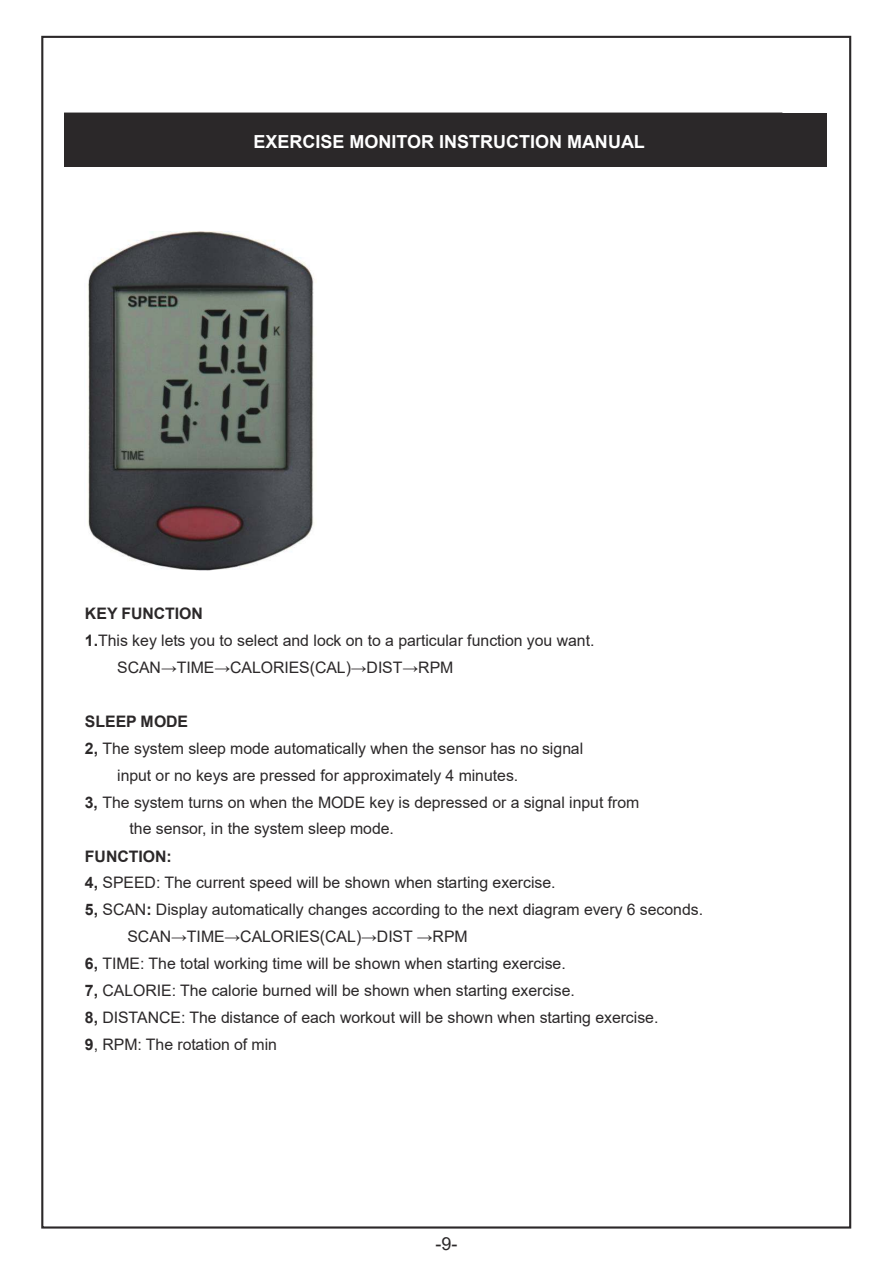
<style>
.page{position:relative;width:893px;height:1263px;background:#fff}
.page>*{position:absolute;margin:0;border:0;box-sizing:border-box;transform-origin:0 0}
.t1{font:700 18px "Arial";color:#fff}
.t2{font:18px "Arial";color:#2b2829}
.t3{font:15.9px "Arial";color:#2b2829}
.t4{font:700 15.9px "Arial";letter-spacing:-.005em;color:#2b2829}
.s1{font-weight:700}
</style>
<div class="page">
<div style="left:65px;top:113px;width:762px;height:53px;background:#2b2829"></div>
<div style="left:64px;top:113px;width:718px;height:54px;border:1px solid #2b2829"></div>
<img style="left:88px;top:232px;width:226px;height:338px">
<p class="t1" style="left:253px;top:135px;width:393px">EXERCISE MONITOR INSTRUCTION MANUAL</p>
<p class="t4" style="left:85px;top:608px;width:119px">KEY FUNCTION</p>
<p class="t3" style="left:85px;top:635px;width:511px"><span class="s1">1.</span>This key lets you to select and lock on to a particular function you want.</p>
<p class="t3" style="left:117px;top:661px;width:338px">SCAN→TIME→CALORIES(CAL)→DIST→RPM</p>
<p class="t4" style="left:85px;top:715px;width:105px">SLEEP MODE</p>
<p class="t3" style="left:85px;top:742px;width:500px"><span class="s1">2,</span> The system sleep mode automatically when the sensor has no signal</p>
<p class="t3" style="left:117px;top:769px;width:403px">input or no keys are pressed for approximately 4 minutes.</p>
<p class="t3" style="left:85px;top:796px;width:556px"><span class="s1">3,</span> The system turns on when the MODE key is depressed or a signal input from</p>
<p class="t3" style="left:130px;top:823px;width:266px">the sensor, in the system sleep mode.</p>
<p class="t4" style="left:85px;top:850px;width:88px">FUNCTION:</p>
<p class="t3" style="left:85px;top:877px;width:472px"><span class="s1">4,</span> SPEED: The current speed will be shown when starting exercise.</p>
<p class="t3" style="left:85px;top:904px;width:620px"><span class="s1">5,</span> SCAN<span class="s1">:</span> Display automatically changes according to the next diagram every 6 seconds.</p>
<p class="t3" style="left:127px;top:930px;width:342px">SCAN→TIME→CALORIES(CAL)→DIST →RPM</p>
<p class="t3" style="left:85px;top:958px;width:482px"><span class="s1">6,</span> TIME: The total working time will be shown when starting exercise.</p>
<p class="t3" style="left:85px;top:984px;width:492px"><span class="s1">7,</span> CALORIE: The calorie burned will be shown when starting exercise.</p>
<p class="t3" style="left:85px;top:1011px;width:575px"><span class="s1">8,</span> DISTANCE: The distance of each workout will be shown when starting exercise.</p>
<p class="t3" style="left:85px;top:1038px;width:194px"><span class="s1">9</span>, RPM: The rotation of min</p>
<p class="t2" style="left:435px;top:1237px;width:23px">-9-</p>
</div>
